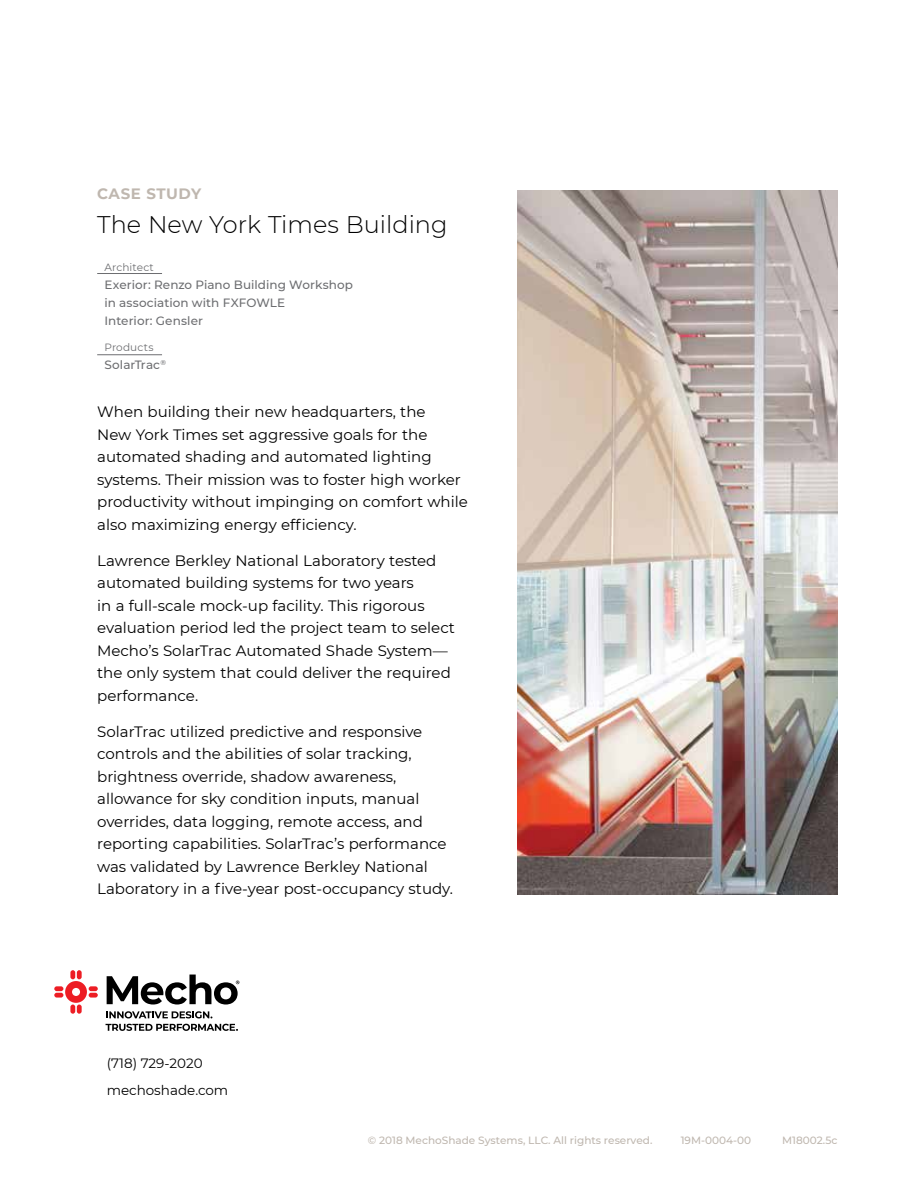
<style>
.page{position:relative;width:918px;height:1188px;background:#fff}
.page>*{position:absolute;margin:0;border:0;box-sizing:border-box;transform-origin:0 0}
.t1{font:300 24px "Montserrat";color:#000}
.t2{font:15px/22.5px "Montserrat";color:#000}
.t3{font:700 15px "Montserrat";letter-spacing:.03em;color:#bfb7af}
.t4{font:13.5px/27px "Montserrat";color:#000}
.t5{font:500 12px/18px "Montserrat";letter-spacing:.005em;color:#6d6e71}
.t6{font:500 10.5px "Montserrat";color:#bfb7af}
.t7{font:10.5px "Montserrat";letter-spacing:.01em;color:#6d6e71}
</style>
<div class="page">
<svg style="left:54px;top:970px;width:44px;height:44px"></svg>
<svg style="left:106px;top:1011px;width:106px;height:7px"></svg>
<svg style="left:106px;top:1024px;width:132px;height:7px"></svg>
<svg style="left:107px;top:975px;width:132px;height:30px"></svg>
<img style="left:518px;top:190px;width:319px;height:704px">
<hr style="left:97px;top:354px;width:65px;height:1px;background:#6d6e71">
<hr style="left:97px;top:273px;width:65px;height:1px;background:#6d6e71">
<p class="t3" style="left:97px;top:183px;width:105px">CASE STUDY</p>
<h1 class="t1" style="left:97px;top:208px;width:352px">The New York Times Building</h1>
<p class="t7" style="left:105px;top:260px;width:51px">Architect</p>
<p class="t5" style="left:105px;top:275px;width:250px">Exerior: Renzo Piano Building Workshop in association with FXFOWLE<br>Interior: Gensler</p>
<p class="t7" style="left:105px;top:340px;width:50px">Products</p>
<p class="t5" style="left:105px;top:355px;width:63px">SolarTrac<sup>®</sup></p>
<p class="t2" style="left:97px;top:400px;width:372px">When building their new headquarters, the<br>New York Times set aggressive goals for the automated shading and automated lighting systems. Their mission was to foster high worker productivity without impinging on comfort while also maximizing energy efficiency.</p>
<p class="t2" style="left:97px;top:549px;width:359px">Lawrence Berkley National Laboratory tested automated building systems for two years<br>in a full-scale mock-up facility. This rigorous evaluation period led the project team to select Mecho’s SolarTrac Automated Shade System— the only system that could deliver the required performance.</p>
<p class="t2" style="left:97px;top:720px;width:357px">SolarTrac utilized predictive and responsive controls and the abilities of solar tracking, brightness override, shadow awareness, allowance for sky condition inputs, manual overrides, data logging, remote access, and reporting capabilities. SolarTrac’s performance was validated by Lawrence Berkley National Laboratory in a five-year post-occupancy study.</p>
<p class="t4" style="left:107px;top:1050px;width:123px">(718) 729-2020 mechoshade.com</p>
<p class="t6" style="left:368px;top:1133px;width:286px">© 2018 MechoShade Systems, LLC. All rights reserved.</p>
<p class="t6" style="left:681px;top:1133px;width:72px">19M-0004-00</p>
<p class="t6" style="left:782px;top:1133px;width:57px">M18002.5c</p>
</div>
